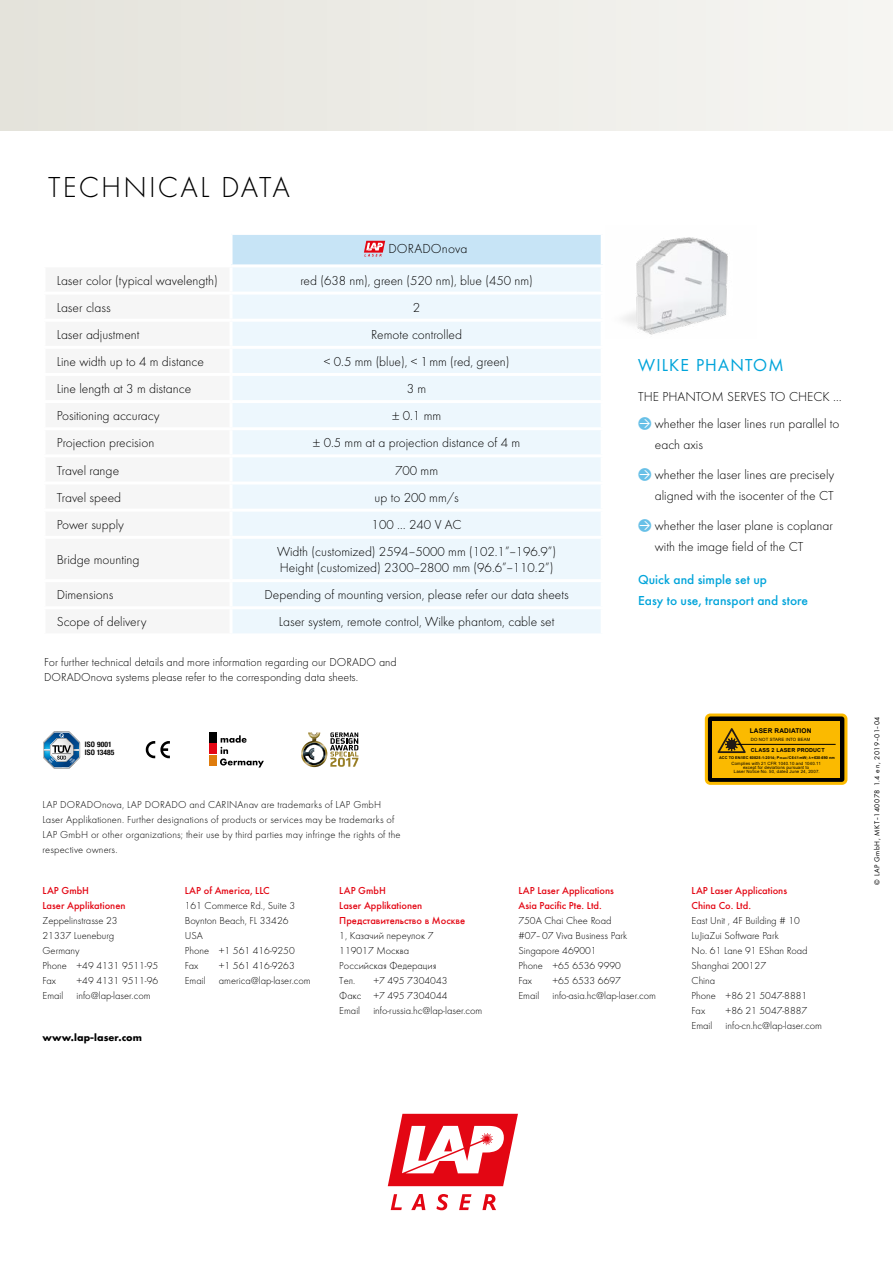
<style>
.page{position:relative;width:893px;height:1263px;background:#fff}
.page>*{position:absolute;margin:0;border:0;box-sizing:border-box;transform-origin:0 0}
.t1{font:300 30px "Futura LAP";letter-spacing:.07em;color:#000}
.t2{font:18px "Futura LAP";letter-spacing:.07em;color:#00a4da}
.t3{font:300 13.5px/21px "Futura LAP";color:#000}
.t4{font:500 13.5px/21px "Futura LAP";color:#00a4da}
.t5{font:300 12px/15px "Futura LAP";color:#000}
.t6{font:300 10.5px/15px "Futura LAP";color:#000}
.t7{font:500 10.5px/15px "Futura LAP";color:#e30613}
.t8{font:700 10.5px "Futura LAP";letter-spacing:.01em;color:#000}
.t9{font:7.5px "Futura LAP";letter-spacing:.07em;color:#000}
.t10{font:700 condensed 7.5px/7.5px "Helvetica Neue";letter-spacing:.015em;color:#000}
.t11{font:700 6.6px "Arial";letter-spacing:.025em;color:#000}
.t12{font:700 5.4px "Arial";letter-spacing:.025em;color:#000}
.t13{font:4.35px/3.6px "Arial";letter-spacing:.025em;color:#000;text-align:center}
.t14{font:700 3.9px "Arial";letter-spacing:.025em;color:#000}
.s1{font-family:"Arrows";font-weight:400;color:#68c0e7}
.s2{font-size:3.3px}
</style>
<div class="page">
<svg style="left:388px;top:1114px;width:130px;height:96px"></svg>
<div style="left:209px;top:755px;width:8px;height:10px;background:#df7c0d"></div>
<div style="left:209px;top:743px;width:8px;height:11px;background:#e30613"></div>
<div style="left:209px;top:732px;width:8px;height:10px;background:#000"></div>
<svg style="left:220px;top:735px;width:44px;height:32px"></svg>
<svg style="left:43px;top:731px;width:37px;height:38px"></svg>
<img style="left:301px;top:747px;width:2px;height:14px">
<svg style="left:303px;top:732px;width:55px;height:35px"></svg>
<svg style="left:146px;top:741px;width:24px;height:17px"></svg>
<img style="left:623px;top:237px;width:105px;height:98px">
<div style="left:705px;top:713px;width:142px;height:72px;background:linear-gradient(to bottom,#f4b400,#f2b300);border-radius:5px"></div>
<div style="left:708px;top:716px;width:136px;height:66px;background:#000;border-radius:3px"></div>
<div style="left:713px;top:721px;width:127px;height:56px;background:#fbba00"></div>
<svg style="left:718px;top:728px;width:28px;height:25px"></svg>
<hr style="left:738px;top:744px;width:98px;height:1px;background:#000">
<div style="left:0;top:0;width:893px;height:131px;background:#edece7"></div>
<div style="left:231px;top:233px;width:371px;height:33px;background:#c7e4f6"></div>
<div style="left:233px;top:267px;width:368px;height:366px;background:#edf7fd"></div>
<hr style="left:231px;top:232px;width:373px;height:3px;background:#fff">
<hr style="left:230px;top:235px;width:3px;height:29px;background:#fff">
<hr style="left:601px;top:235px;width:3px;height:29px;background:#fff">
<hr style="left:231px;top:264px;width:373px;height:3px;background:#fff">
<hr style="left:231px;top:292px;width:373px;height:3px;background:#fff">
<hr style="left:231px;top:319px;width:373px;height:3px;background:#fff">
<hr style="left:231px;top:346px;width:373px;height:3px;background:#fff">
<hr style="left:231px;top:373px;width:373px;height:3px;background:#fff">
<hr style="left:231px;top:400px;width:373px;height:3px;background:#fff">
<hr style="left:231px;top:427px;width:373px;height:3px;background:#fff">
<hr style="left:231px;top:454px;width:373px;height:3px;background:#fff">
<hr style="left:231px;top:481px;width:373px;height:3px;background:#fff">
<hr style="left:231px;top:509px;width:373px;height:3px;background:#fff">
<hr style="left:231px;top:536px;width:373px;height:3px;background:#fff">
<hr style="left:231px;top:579px;width:373px;height:3px;background:#fff">
<hr style="left:231px;top:606px;width:373px;height:3px;background:#fff">
<svg style="left:364px;top:241px;width:21px;height:16px"></svg>
<h1 class="t1" style="left:48px;top:170px;width:243px">TECHNICAL DATA</h1>
<p class="t3" style="left:388px;top:238px;width:116px">DORADOnova MR3T</p>
<p class="t3" style="left:57px;top:270px;width:163px">Laser color (typical wavelength)</p>
<p class="t3" style="left:300px;top:270px;width:234px">red (638 nm), green (520 nm), blue (450 nm)</p>
<p class="t3" style="left:57px;top:297px;width:55px">Laser class</p>
<p class="t3" style="left:413px;top:297px;width:9px">2</p>
<p class="t3" style="left:57px;top:324px;width:84px">Laser adjustment</p>
<p class="t3" style="left:371px;top:324px;width:92px">Remote controlled</p>
<p class="t3" style="left:57px;top:351px;width:149px">Line width up to 4 m distance</p>
<p class="t3" style="left:324px;top:351px;width:187px">&lt; 0.5 mm (blue), &lt; 1 mm (red, green)</p>
<p class="t3" style="left:57px;top:378px;width:136px">Line length at 3 m distance</p>
<p class="t3" style="left:407px;top:378px;width:21px">3 m</p>
<p class="t3" style="left:57px;top:405px;width:104px">Positioning accuracy</p>
<p class="t3" style="left:392px;top:405px;width:51px">± 0.1 mm</p>
<p class="t3" style="left:57px;top:432px;width:99px">Projection precision</p>
<p class="t3" style="left:313px;top:432px;width:209px">± 0.5 mm at a projection distance of 4 m</p>
<p class="t3" style="left:57px;top:460px;width:64px">Travel range</p>
<p class="t3" style="left:395px;top:460px;width:45px">700 mm</p>
<p class="t3" style="left:57px;top:487px;width:66px">Travel speed</p>
<p class="t3" style="left:375px;top:487px;width:86px">up to 200 mm/s</p>
<p class="t3" style="left:57px;top:514px;width:69px">Power supply</p>
<p class="t3" style="left:372px;top:514px;width:91px">100 … 240 V AC</p>
<p class="t3" style="left:57px;top:549px;width:84px">Bridge mounting</p>
<p class="t3" style="left:277px;top:543px;width:281px;line-height:16.2px">Width (customized) 2594–5000 mm (102.1”–196.9”)<br>Height (customized) 2300–2800 mm (96.6”–110.2”)</p>
<p class="t3" style="left:57px;top:584px;width:58px">Dimensions</p>
<p class="t3" style="left:265px;top:584px;width:306px">Depending of mounting version, please refer our data sheets</p>
<p class="t3" style="left:57px;top:611px;width:91px">Scope of delivery</p>
<p class="t3" style="left:279px;top:611px;width:277px">Laser system, remote control, Wilke phantom, cable set</p>
<p class="t5" style="left:44px;top:655px;width:354px">For further technical details and more information regarding our DORADO and<br>DORADOnova systems please refer to the corresponding data sheets.</p>
<p class="t10" style="left:85px;top:740px;width:31px">ISO 9001<br>ISO 13485</p>
<p class="t6" style="left:43px;top:797px;width:360px">LAP DORADOnova, LAP DORADO and CARINAnav are trademarks of LAP GmbH Laser Applikationen. Further designations of products or services may be trademarks of LAP GmbH or other organizations; their use by third parties may infringe the rights of the respective owners.</p>
<h2 class="t2" style="left:638px;top:354px;width:147px">WILKE PHANTOM</h2>
<p class="t3" style="left:638px;top:383px;width:205px;line-height:27px">THE PHANTOM SERVES TO CHECK … <span class="s1">é</span> whether the laser lines run parallel to</p>
<p class="t3" style="left:655px;top:434px;width:50px">each axis</p>
<p class="t3" style="left:638px;top:464px;width:198px;text-align:right"><span class="s1">é</span> whether the laser lines are precisely aligned with the isocenter of the CT</p>
<p class="t3" style="left:655px;top:515px;width:179px;text-indent:-17px"><span class="s1">é</span> whether the laser plane is coplanar with the image field of the CT</p>
<p class="t4" style="left:638px;top:569px;width:172px">Quick and simple set up<br>Easy to use, transport and store</p>
<p class="t11" style="left:750px;top:726px;width:63px">LASER RADIATION</p>
<p class="t13" style="left:751px;top:738px;width:61px">DO NOT STARE INTO BEAM</p>
<p class="t12" style="left:751px;top:746px;width:75px">CLASS 2 LASER PRODUCT</p>
<p class="t14" style="left:719px;top:755px;width:117px">ACC TO EN/IEC 60825-1:2014; P<span class="s2">max</span>/C6≤1mW; λ=630-690 nm</p>
<p class="t13" style="left:731px;top:762px;width:91px">Complies with 21 CFR 1040.10 and 1040.11 except for deviations pursuant to<br>Laser Notice No. 50, dated June 24, 2007.</p>
<p class="t7" style="left:43px;top:883px;width:85px">LAP GmbH<br>Laser Applikationen</p>
<p class="t6" style="left:43px;top:913px;width:117px">Zeppelinstrasse 23<br>21337 Lueneburg<br>Germany<br>Phone +49 4131 9511-95<br>Fax</p>
<p class="t6" style="left:43px;top:973px;width:117px;text-indent:34px">+49 4131 9511-96<br>Email info@lap-laser.com</p>
<p class="t8" style="left:43px;top:1031px;width:101px">www.lap-laser.com</p>
<p class="t7" style="left:185px;top:883px;width:86px">LAP of America, LLC</p>
<p class="t6" style="left:185px;top:898px;width:112px">161 Commerce Rd., Suite 3<br>Boynton Beach, FL 33426<br>USA<br>Phone +1 561 416-9250<br>Fax</p>
<p class="t6" style="left:185px;top:958px;width:127px;text-indent:34px">+1 561 416-9263<br>Email america@lap-laser.com</p>
<p class="t7" style="left:339px;top:883px;width:127px">LAP GmbH<br>Laser Applikationen<br>Представительство в Москве</p>
<p class="t6" style="left:339px;top:928px;width:99px">1, Казачий переулок 7<br>119017 Москва<br>Российская Федерация<br>Тел.</p>
<p class="t6" style="left:339px;top:973px;width:145px;text-indent:34px">+7 495 7304043<br>Факс +7 495 7304044<br>Email info-russia.hc@lap-laser.com</p>
<p class="t7" style="left:518px;top:883px;width:97px">LAP Laser Applications<br>Asia Pacific Pte. Ltd.</p>
<p class="t6" style="left:518px;top:913px;width:110px">750A Chai Chee Road #07–07 Viva Business Park<br>Singapore 469001<br>Phone +65 6536 9990<br>Fax</p>
<p class="t6" style="left:518px;top:973px;width:139px;text-align:center">+65 6533 6697<br>Email info-asia.hc@lap-laser.com</p>
<p class="t7" style="left:692px;top:883px;width:97px">LAP Laser Applications<br>China Co. Ltd.</p>
<p class="t6" style="left:692px;top:913px;width:118px">East Unit , 4F Building # 10<br>LuJiaZui Software Park<br>No. 61 Lane 91 EShan Road<br>Shanghai 200127<br>China<br>Phone +86 21 5047-8881<br>Fax</p>
<p class="t6" style="left:692px;top:1003px;width:132px;text-indent:34px">+86 21 5047-8887<br>Email info-cn.hc@lap-laser.com</p>
<p class="t9" style="left:873px;top:885px;width:170px;rotate:-90deg">© LAP GmbH, MKT-140078 1.4 en, 2019-01-04</p>
</div>
